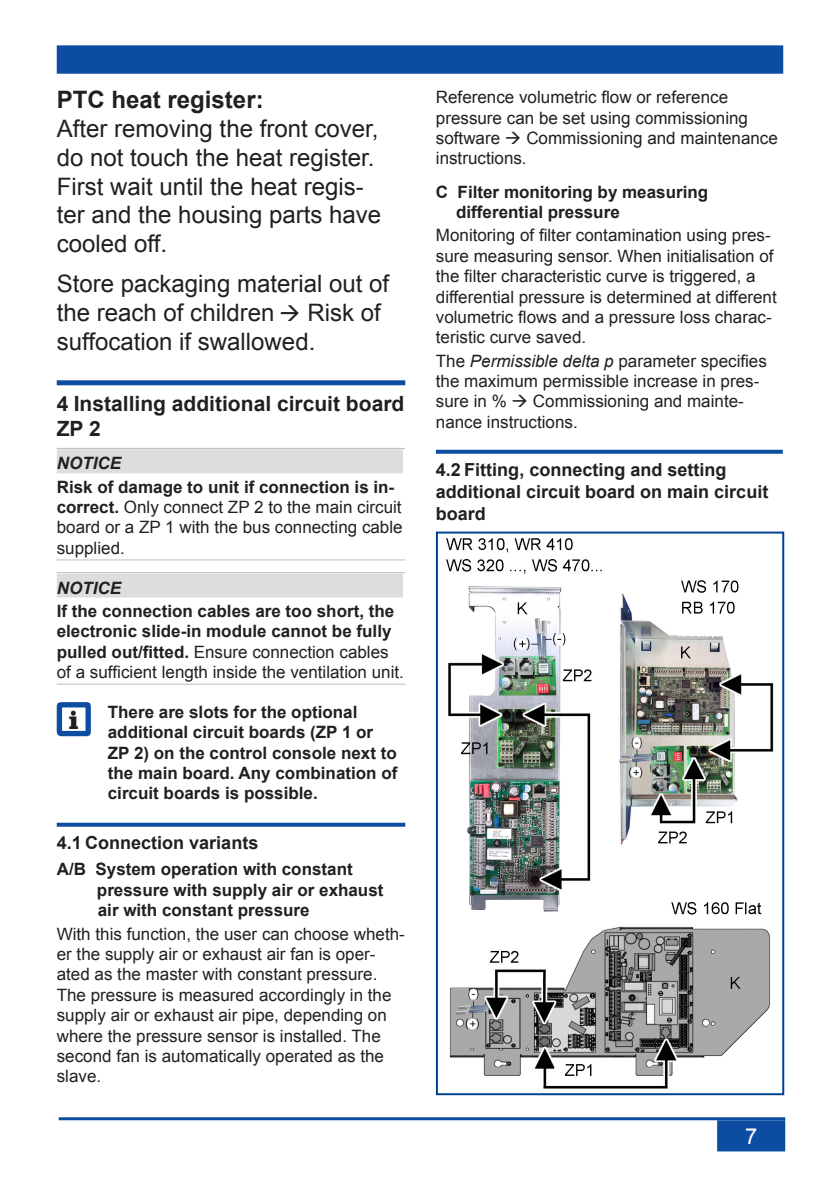
<style>
.page{position:relative;width:840px;height:1191px;background:#fff}
.page>*{position:absolute;margin:0;border:0;box-sizing:border-box;transform-origin:0 0}
.t1{font:24px/28.8px "Arial";color:#231f20}
.t2{font:700 24px "Arial";color:#231f20}
.t3{font:22px "Arial";color:#fff}
.t4{font:700 21px/25.2px "Arial";color:#231f20}
.t5{font:700 18px/21.6px "Arial";color:#231f20}
.t6{font:17px/20.4px "Arial";color:#231f20}
.t7{font:700 17px/20.4px "Arial";color:#231f20}
.t8{font:italic 700 17px "Arial";color:#231f20}
.s1{font-weight:700}
.s2{font-weight:400}
.s3{font-family:"Clarendon BT";font-weight:900;font-size:26.6px}
.s4{font-style:italic}
</style>
<div class="page">
<div style="left:58px;top:46px;width:723px;height:27px;background:#0d4da1"></div>
<div style="left:57px;top:45px;width:725px;height:29px;border:2px solid #0d4da1"></div>
<hr style="left:59px;top:1117px;width:725px;height:3px;background:#0d4da1">
<div style="left:717px;top:1121px;width:66px;height:29px;background:#0d4da1"></div>
<div style="left:716px;top:1120px;width:68px;height:31px;border:2px solid #0d4da1"></div>
<div style="left:57px;top:380px;width:348px;height:5px;background:#0d4da1"></div>
<hr style="left:57px;top:448px;width:348px;height:1px;background:#bcbdc0">
<div style="left:57px;top:449px;width:346px;height:24px;background:#dcdddf"></div>
<hr style="left:57px;top:559px;width:348px;height:1px;background:#bcbdc0">
<hr style="left:57px;top:572px;width:348px;height:1px;background:#bcbdc0">
<div style="left:57px;top:573px;width:346px;height:24px;background:#dcdddf"></div>
<hr style="left:57px;top:683px;width:348px;height:1px;background:#bcbdc0">
<svg style="left:57px;top:822px;width:348px;height:4px"></svg>
<svg style="left:57px;top:702px;width:34px;height:34px"></svg>
<svg style="left:435px;top:450px;width:347px;height:4px"></svg>
<img style="left:446px;top:538px;width:328px;height:551px">
<div style="left:435px;top:531px;width:348px;height:564px;border:2px solid #004393"></div>
<h1 class="t2" style="left:57px;top:84px;width:208px">PTC heat register:</h1>
<h1 class="t1" style="left:57px;top:114px;width:326px">After removing the front cover, do not touch the heat register.<br>First wait until the heat regis&shy;ter and the housing parts have cooled off.</h1>
<h1 class="t1" style="left:57px;top:270px;width:334px">Store packaging material out of the reach of children → Risk of suffocation if swallowed.</h1>
<p class="t4" style="left:57px;top:391px;width:349px">4 Installing additional circuit board<br>ZP 2</p>
<p class="t8" style="left:57px;top:452px;width:66px">NOTICE</p>
<p class="t6" style="left:57px;top:476px;width:347px"><span class="s1">Risk of damage to unit if connection is in&shy;correct.</span> Only connect ZP 2 to the main circuit board or a ZP 1 with the bus connecting cable supplied.</p>
<p class="t8" style="left:57px;top:576px;width:66px">NOTICE</p>
<p class="t7" style="left:57px;top:601px;width:348px">If the connection cables are too short, the electronic slide-in module cannot be fully pulled out/fitted. <span class="s2">Ensure connection cables of a sufficient length inside the ventilation unit.</span></p>
<p class="t7" style="left:108px;top:702px;width:291px;text-indent:-39px"><span class="s3">i</span> There are slots for the optional additional circuit boards (ZP 1 or<br>ZP 2) on the control console next to the main board. Any combination of circuit boards is possible.</p>
<p class="t5" style="left:57px;top:833px;width:203px">4.1 Connection variants</p>
<p class="t7" style="left:97px;top:860px;width:288px;text-indent:-40px">A/B System operation with constant pressure with supply air or exhaust air with constant pressure</p>
<p class="t6" style="left:57px;top:923px;width:349px">With this function, the user can choose wheth&shy;er the supply air or exhaust air fan is oper&shy;ated as the master with constant pressure.<br>The pressure is measured accordingly in the supply air or exhaust air pipe, depending on where the pressure sensor is installed. The second fan is automatically operated as the slave.</p>
<p class="t6" style="left:435px;top:87px;width:343px">Reference volumetric flow or reference pressure can be set using commissioning software → Commissioning and maintenance instructions.</p>
<p class="t7" style="left:456px;top:182px;width:253px;text-indent:-20px">C Filter monitoring by measuring differential pressure</p>
<p class="t6" style="left:435px;top:225px;width:342px">Monitoring of filter contamination using pres&shy;sure measuring sensor. When initialisation of the filter characteristic curve is triggered, a differential pressure is determined at different volumetric flows and a pressure loss charac&shy;teristic curve saved.</p>
<p class="t6" style="left:435px;top:350px;width:332px">The <span class="s4">Permissible delta p</span> parameter specifies the maximum permissible increase in pres&shy;sure in % → Commissioning and mainte&shy;nance instructions.</p>
<p class="t5" style="left:435px;top:460px;width:334px">4.2 Fitting, connecting and setting additional circuit board on main circuit board</p>
<p class="t3" style="left:744px;top:1121px;width:14px">7</p>
</div>
